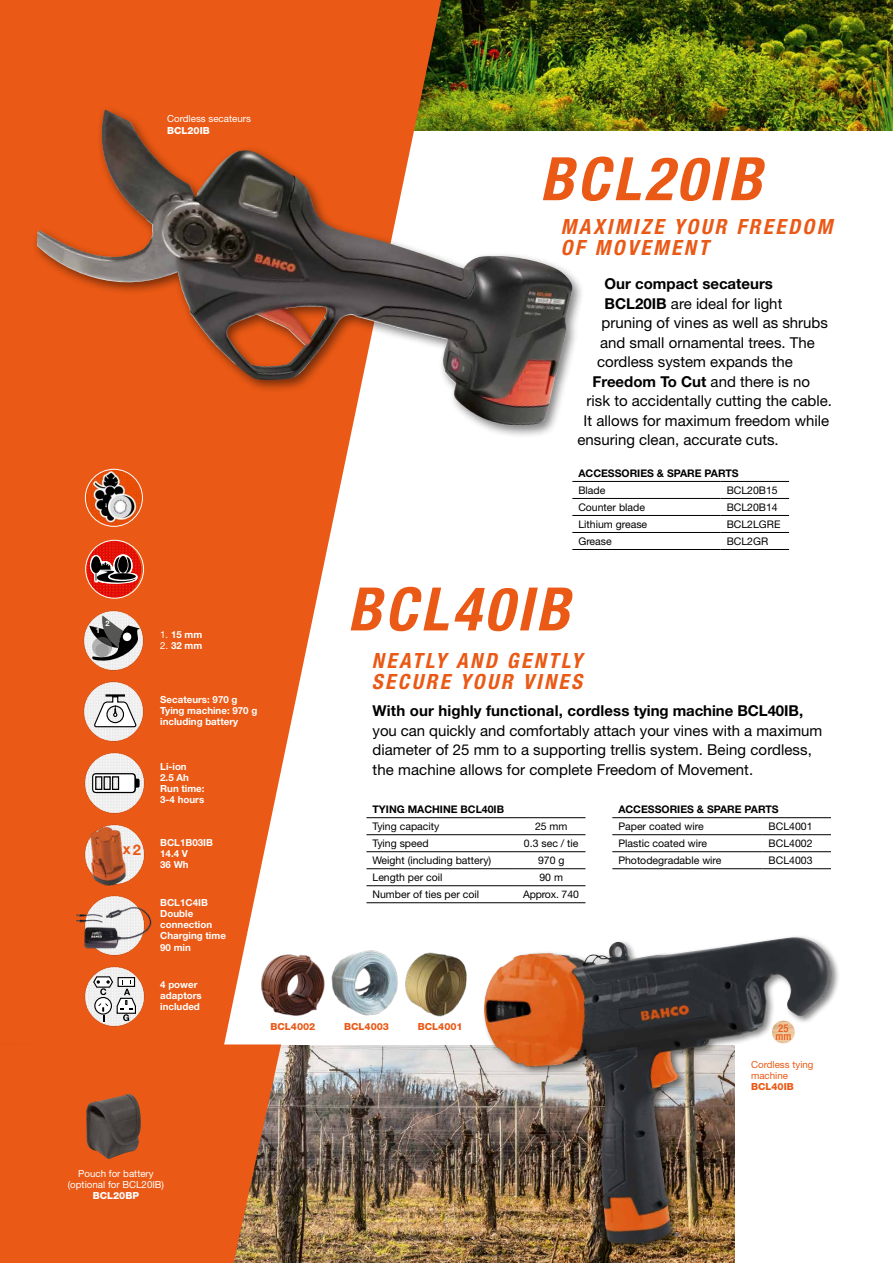
<style>
.page{position:relative;width:893px;height:1263px;background:#fff}
.page>*{position:absolute;margin:0;border:0;box-sizing:border-box;transform-origin:0 0}
.t1{font:60px "Helvetica Neue DM 75 Bold Cond Ita";letter-spacing:.06em;color:#ea5915}
.t2{font:21px/21px "Helvetica Neue DM 75 Bold Cond Ita";letter-spacing:.12em;color:#ea5915}
.t3{font:15px/19.5px "Helvetica Neue LT Std";color:#000}
.t4{font:700 15px "Helvetica Neue DM 75";color:#000}
.t5{font:700 14.7px "Helvetica Neue DM 75";color:#ea5915}
.t6{font:10.65px/7.9px "Helvetica Neue DM 67 Med Cond";color:#ea5915}
.t7{font:10.5px "Helvetica Neue LT Std";color:#000}
.t8{font:700 10.5px "Helvetica Neue DM 75";color:#000}
.t9{font:700 9.75px/11.2px "Helvetica Neue DM 75";color:#fff}
.t10{font:9.75px/11.2px "Helvetica Neue DM 55";color:#fff;text-align:center}
.t11{font:900 9.75px "Helvetica Neue DM 85";color:#ea5915}
.t12{font:9.75px/11.2px "Helvetica Neue DM 55";color:#ea5915}
.t13{font:900 9.75px "Helvetica Neue DM 85";color:#fff}
.t14{font:700 7.65px "Helvetica Neue";color:#fff}
.t15{font:700 7.5px "Helvetica Neue";color:#fff}
.s1{font-family:"Helvetica Neue DM 75";font-weight:700}
.s2{font-family:"Helvetica Neue LT Std";font-weight:400}
.s3{font-family:"Helvetica Neue DM 55";font-weight:400}
</style>
<div class="page">
<img style="left:441px;top:0;width:452px;height:130px">
<img style="left:281px;top:1045px;width:453px;height:218px">
<svg style="left:0;top:1045px;width:281px;height:218px;background:#e25c1b"></svg>
<svg style="left:0;top:0;width:441px;height:1045px;fill:#ea5915"></svg>
<img style="left:86px;top:1094px;width:55px;height:65px">
<div style="left:481px;top:934px;width:359px;height:319px;background:#000;opacity:.5"></div>
<img style="left:483px;top:937px;width:308px;height:292px">
<img style="left:771px;top:1020px;width:24px;height:24px;border-radius:12px">
<div style="left:771px;top:1020px;width:25px;height:24px;border:1px solid #fff;border-radius:50%"></div>
<img style="left:324px;top:942px;width:81px;height:78px">
<img style="left:403px;top:950px;width:64px;height:67px">
<img style="left:259px;top:952px;width:67px;height:65px">
<div style="left:32px;top:105px;width:553px;height:333px;background:#000;opacity:.5"></div>
<img style="left:37px;top:109px;width:536px;height:319px">
<img style="left:82px;top:608px;width:64px;height:65px;border-radius:32px">
<svg style="left:89px;top:615px;width:52px;height:45px"></svg>
<svg style="left:97px;top:638px;width:15px;height:9px"></svg>
<div style="left:95px;top:643px;width:14px;height:14px;background:#9c9c9d;border-radius:50%"></div>
<img style="left:82px;top:680px;width:64px;height:64px;border-radius:32px">
<svg style="left:93px;top:694px;width:44px;height:35px"></svg>
<img style="left:82px;top:964px;width:64px;height:64px;border-radius:32px">
<svg style="left:92px;top:975px;width:45px;height:47px"></svg>
<img style="left:82px;top:751px;width:65px;height:64px;border-radius:32px">
<svg style="left:92px;top:773px;width:48px;height:20px"></svg>
<div style="left:112px;top:776px;width:7px;height:14px;border:1px solid #000"></div>
<img style="left:83px;top:893px;width:63px;height:64px;border-radius:32px">
<img style="left:75px;top:904px;width:79px;height:48px">
<img style="left:82px;top:822px;width:64px;height:64px;border-radius:32px">
<img style="left:85px;top:822px;width:46px;height:70px">
<svg style="left:86px;top:540px;width:55px;height:58px;background:#b94230"></svg>
<div style="left:85px;top:540px;width:59px;height:58px;border:1px solid #fff;border-radius:50%"></div>
<img style="left:85px;top:469px;width:57px;height:57px;border-radius:29px">
<div style="left:85px;top:469px;width:58px;height:58px;border:1px solid #fff;border-radius:50%"></div>
<hr style="left:366px;top:817px;width:151px;height:1px;background:#000">
<hr style="left:517px;top:817px;width:68px;height:1px;background:#000">
<hr style="left:366px;top:834px;width:151px;height:1px;background:#000">
<hr style="left:517px;top:834px;width:68px;height:1px;background:#000">
<hr style="left:366px;top:851px;width:151px;height:1px;background:#000">
<hr style="left:517px;top:851px;width:68px;height:1px;background:#000">
<hr style="left:366px;top:868px;width:151px;height:1px;background:#000">
<hr style="left:517px;top:868px;width:68px;height:1px;background:#000">
<hr style="left:366px;top:885px;width:151px;height:1px;background:#000">
<hr style="left:517px;top:885px;width:68px;height:1px;background:#000">
<hr style="left:366px;top:902px;width:151px;height:1px;background:#000">
<hr style="left:517px;top:902px;width:68px;height:1px;background:#000">
<hr style="left:612px;top:817px;width:151px;height:1px;background:#000">
<hr style="left:763px;top:817px;width:68px;height:1px;background:#000">
<hr style="left:612px;top:834px;width:151px;height:1px;background:#000">
<hr style="left:763px;top:834px;width:68px;height:1px;background:#000">
<hr style="left:612px;top:851px;width:151px;height:1px;background:#000">
<hr style="left:763px;top:851px;width:68px;height:1px;background:#000">
<hr style="left:612px;top:868px;width:151px;height:1px;background:#000">
<hr style="left:763px;top:868px;width:68px;height:1px;background:#000">
<hr style="left:572px;top:481px;width:149px;height:1px;background:#000">
<hr style="left:721px;top:481px;width:68px;height:1px;background:#000">
<hr style="left:572px;top:498px;width:149px;height:1px;background:#000">
<hr style="left:721px;top:498px;width:68px;height:1px;background:#000">
<hr style="left:572px;top:515px;width:149px;height:1px;background:#000">
<hr style="left:721px;top:515px;width:68px;height:1px;background:#000">
<hr style="left:572px;top:532px;width:149px;height:1px;background:#000">
<hr style="left:721px;top:532px;width:68px;height:1px;background:#000">
<hr style="left:572px;top:549px;width:149px;height:1px;background:#000">
<hr style="left:721px;top:549px;width:68px;height:1px;background:#000">
<p class="t15" style="left:106px;top:618px;width:6px">2</p>
<p class="t14" style="left:96px;top:624px;width:6px">1</p>
<p class="t5" style="left:123px;top:840px;width:19px">x2</p>
<p class="t10" style="left:167px;top:113px;width:85px">Cordless secateurs</p>
<p class="t13" style="left:167px;top:124px;width:44px">BCL20IB</p>
<h1 class="t1" style="left:540px;top:136px;width:223px">BCL20IB</h1>
<h2 class="t2" style="left:561px;top:215px;width:273px">MAXIMIZE YOUR FREEDOM<br>OF MOVEMENT</h2>
<p class="t4" style="left:605px;top:275px;width:170px">Our compact secateurs</p>
<p class="t3" style="left:605px;top:293px;width:179px"><span class="s1">BCL20IB</span> are ideal for light</p>
<p class="t3" style="left:602px;top:313px;width:228px">pruning of vines as well as shrubs</p>
<p class="t3" style="left:600px;top:332px;width:216px">and small ornamental trees. The</p>
<p class="t3" style="left:597px;top:352px;width:197px">cordless system expands the</p>
<p class="t4" style="left:593px;top:372px;width:219px">Freedom To Cut <span class="s2">and there is no</span></p>
<p class="t3" style="left:587px;top:391px;width:247px">risk to accidentally cutting the cable.</p>
<p class="t3" style="left:584px;top:410px;width:247px">It allows for maximum freedom while</p>
<p class="t3" style="left:578px;top:430px;width:203px">ensuring clean, accurate cuts.</p>
<p class="t8" style="left:578px;top:466px;width:162px">ACCESSORIES &amp; SPARE PARTS</p>
<p class="t7" style="left:578px;top:484px;width:29px">Blade</p>
<p class="t7" style="left:727px;top:484px;width:53px">BCL20B15</p>
<p class="t7" style="left:578px;top:501px;width:68px">Counter blade</p>
<p class="t7" style="left:727px;top:501px;width:53px">BCL20B14</p>
<p class="t7" style="left:578px;top:518px;width:70px">Lithium grease</p>
<p class="t7" style="left:727px;top:518px;width:55px">BCL2LGRE</p>
<p class="t7" style="left:578px;top:535px;width:35px">Grease</p>
<p class="t7" style="left:727px;top:535px;width:43px">BCL2GR</p>
<p class="t9" style="left:160px;top:629px;width:44px"><span class="s3">1.</span> 15 mm</p>
<p class="t9" style="left:160px;top:640px;width:44px"><span class="s3">2.</span> 32 mm</p>
<p class="t9" style="left:160px;top:693px;width:99px">Secateurs: 970 g<br>Tying machine: 970 g including battery</p>
<p class="t9" style="left:160px;top:760px;width:46px">Li-ion<br>2.5 Ah<br>Run time:<br>3-4 hours</p>
<p class="t9" style="left:160px;top:836px;width:54px">BCL1B03IB<br>14.4 V<br>36 Wh</p>
<p class="t9" style="left:160px;top:896px;width:67px">BCL1C4IB<br>Double connection<br>Charging time<br>90 min</p>
<p class="t9" style="left:160px;top:978px;width:43px">4 power adaptors included</p>
<h1 class="t1" style="left:348px;top:566px;width:223px">BCL40IB</h1>
<h2 class="t2" style="left:372px;top:648px;width:212px">NEATLY AND GENTLY<br>SECURE YOUR VINES</h2>
<p class="t4" style="left:373px;top:702px;width:432px">With our highly functional, cordless tying machine BCL40IB,</p>
<p class="t3" style="left:373px;top:720px;width:451px">you can quickly and comfortably attach your vines with a maximum diameter of 25 mm to a supporting trellis system. Being cordless, the machine allows for complete Freedom of Movement.</p>
<p class="t8" style="left:372px;top:802px;width:133px">TYING MACHINE BCL40IB</p>
<p class="t7" style="left:372px;top:820px;width:68px">Tying capacity</p>
<p class="t7" style="left:535px;top:820px;width:34px">25 mm</p>
<p class="t7" style="left:372px;top:837px;width:58px">Tying speed</p>
<p class="t7" style="left:524px;top:837px;width:56px">0.3 sec / tie</p>
<p class="t7" style="left:372px;top:854px;width:120px">Weight (including battery)</p>
<p class="t7" style="left:538px;top:854px;width:28px">970 g</p>
<p class="t7" style="left:372px;top:871px;width:72px">Length per coil</p>
<p class="t7" style="left:539px;top:871px;width:25px">90 m</p>
<p class="t7" style="left:372px;top:888px;width:108px">Number of ties per coil</p>
<p class="t7" style="left:523px;top:888px;width:58px">Approx. 740</p>
<p class="t8" style="left:618px;top:802px;width:162px">ACCESSORIES &amp; SPARE PARTS</p>
<p class="t7" style="left:618px;top:820px;width:87px">Paper coated wire</p>
<p class="t7" style="left:769px;top:820px;width:45px">BCL4001</p>
<p class="t7" style="left:618px;top:837px;width:90px">Plastic coated wire</p>
<p class="t7" style="left:769px;top:837px;width:45px">BCL4002</p>
<p class="t7" style="left:618px;top:854px;width:105px">Photodegradable wire</p>
<p class="t7" style="left:769px;top:854px;width:45px">BCL4003</p>
<p class="t11" style="left:270px;top:1021px;width:46px">BCL4002</p>
<p class="t11" style="left:344px;top:1021px;width:46px">BCL4003</p>
<p class="t11" style="left:418px;top:1021px;width:46px">BCL4001</p>
<p class="t6" style="left:775px;top:1024px;width:17px">25 mm</p>
<p class="t12" style="left:751px;top:1058px;width:64px">Cordless tying machine</p>
<p class="t11" style="left:751px;top:1081px;width:44px">BCL40IB</p>
<p class="t10" style="left:68px;top:1167px;width:98px">Pouch for battery (optional for BCL20IB)</p>
<p class="t13" style="left:93px;top:1190px;width:48px">BCL20BP</p>
</div>
